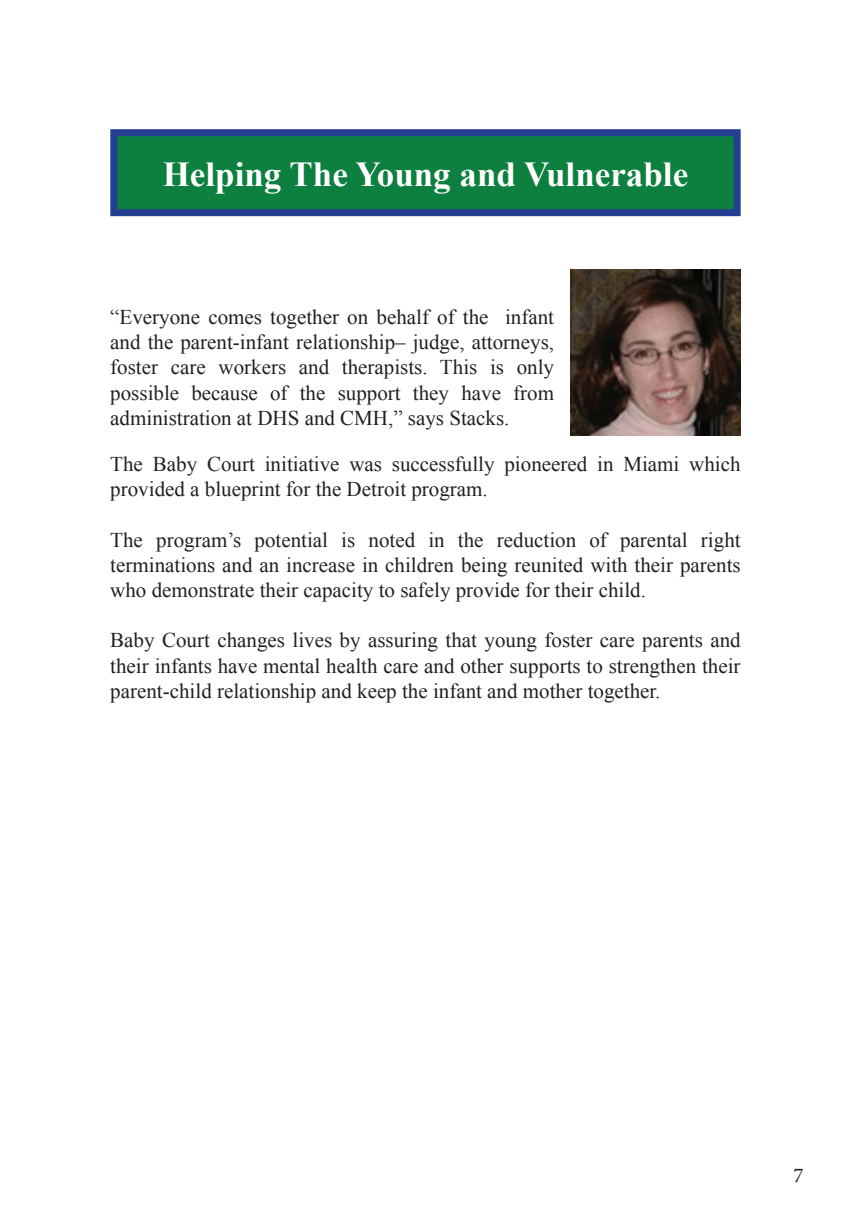
<style>
.page{position:relative;width:851px;height:1229px;background:#fff}
.page>*{position:absolute;margin:0;border:0;box-sizing:border-box;transform-origin:0 0}
.t1{font:700 35px "Times New Roman";color:#fff}
.t2{font:21px/25.2px "Times New Roman";color:#231f20;text-align:justify}
.t3{font:21px "Minion Pro";color:#231f20}
</style>
<div class="page">
<div style="left:110px;top:129px;width:630px;height:87px;background:#0d803f;border:7px solid #243e91"></div>
<img style="left:571px;top:269px;width:169px;height:166px">
<h1 class="t1" style="left:163px;top:150px;width:527px">Helping The Young and Vulnerable</h1>
<p class="t2" style="left:110px;top:304px;width:445px">“Everyone comes together on behalf of the infant and the parent-infant relationship– judge, attorneys, foster care workers and therapists. This is only possible because of the support they have from administration at DHS and CMH,” says Stacks.</p>
<p class="t2" style="left:110px;top:451px;width:631px">The Baby Court initiative was successfully pioneered in Miami which provided a blueprint for the Detroit program.</p>
<p class="t2" style="left:110px;top:526px;width:632px">The program’s potential is noted in the reduction of parental right terminations and an increase in children being reunited with their parents who demonstrate their capacity to safely provide for their child.</p>
<p class="t2" style="left:110px;top:627px;width:632px">Baby Court changes lives by assuring that young foster care parents and their infants have mental health care and other supports to strengthen their parent-child relationship and keep the infant and mother together.</p>
<p class="t3" style="left:793px;top:1161px;width:12px">7</p>
</div>
